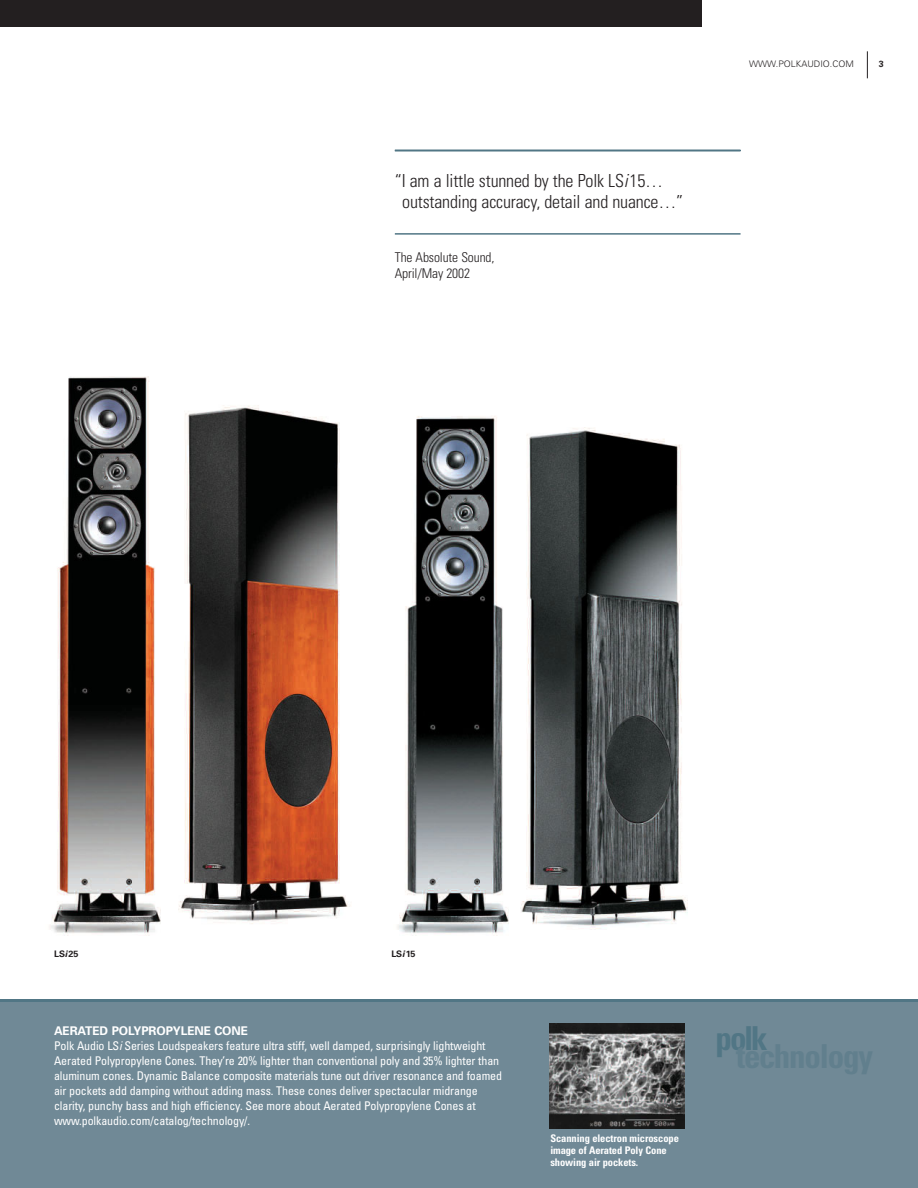
<style>
.page{position:relative;width:918px;height:1188px;background:#fff}
.page>*{position:absolute;margin:0;border:0;box-sizing:border-box;transform-origin:0 0}
.t1{font:700 condensed 33px "Univers";color:#517685}
.t2{font:300 condensed 18px/21px "Univers";letter-spacing:-.01em;color:#231f20}
.t3{font:300 condensed 13.5px/16.5px "Univers";letter-spacing:-.01em;color:#231f20}
.t4{font:condensed 12px/15px "Univers";letter-spacing:-.01em;color:#fff}
.t5{font:700 condensed 10.5px/12px "Univers";letter-spacing:-.01em;color:#fff}
.t6{font:300 9px "Univers";color:#231f20}
.t7{font:700 9px "Univers";letter-spacing:-.01em;color:#231f20}
.s1{font-style:italic}
.s2{font-weight:700;font-stretch:normal}
</style>
<div class="page">
<div style="left:0;top:999px;width:918px;height:189px;background:#708996"></div>
<div style="left:0;top:0;width:702px;height:27px;background:#231f20"></div>
<svg style="left:867px;top:51px;width:1px;height:27px"></svg>
<img style="left:550px;top:1024px;width:135px;height:105px">
<img style="left:397px;top:416px;width:291px;height:520px">
<img style="left:50px;top:376px;width:300px;height:560px">
<hr style="left:395px;top:150px;width:346px;height:1px;background:#517685">
<hr style="left:395px;top:233px;width:346px;height:2px;background:#517685">
<h2 class="t2" style="left:402px;top:172px;width:283px;text-indent:-7px">“I am a little stunned by the Polk LS<span class="s1">i</span>15… outstanding accuracy, detail and nuance…”</h2>
<p class="t3" style="left:395px;top:250px;width:101px">The Absolute Sound,<br>April/May 2002</p>
<p class="t6" style="left:749px;top:61px;width:106px">WWW.POLKAUDIO.COM</p>
<p class="t7" style="left:879px;top:61px;width:7px">3</p>
<p class="t7" style="left:54px;top:950px;width:26px">LS<span class="s1">i</span>25</p>
<p class="t7" style="left:391px;top:950px;width:26px">LS<span class="s1">i</span>15</p>
<p class="t4" style="left:54px;top:1024px;width:450px"><span class="s2">AERATED POLYPROPYLENE CONE<br></span>Polk Audio LS<span class="s1">i</span> Series Loudspeakers feature ultra stiff, well damped, surprisingly lightweight Aerated Polypropylene Cones. They’re 20% lighter than conventional poly and 35% lighter than aluminum cones. Dynamic Balance composite materials tune out driver resonance and foamed air pockets add damping without adding mass. These cones deliver spectacular midrange clarity, punchy bass and high efficiency. See more about Aerated Polypropylene Cones at www.polkaudio.com/catalog/technology/.</p>
<h1 class="t1" style="left:716px;top:1026px;width:54px">polk</h1>
<p class="t5" style="left:550px;top:1133px;width:130px">Scanning electron microscope image of Aerated Poly Cone showing air pockets.</p>
</div>
